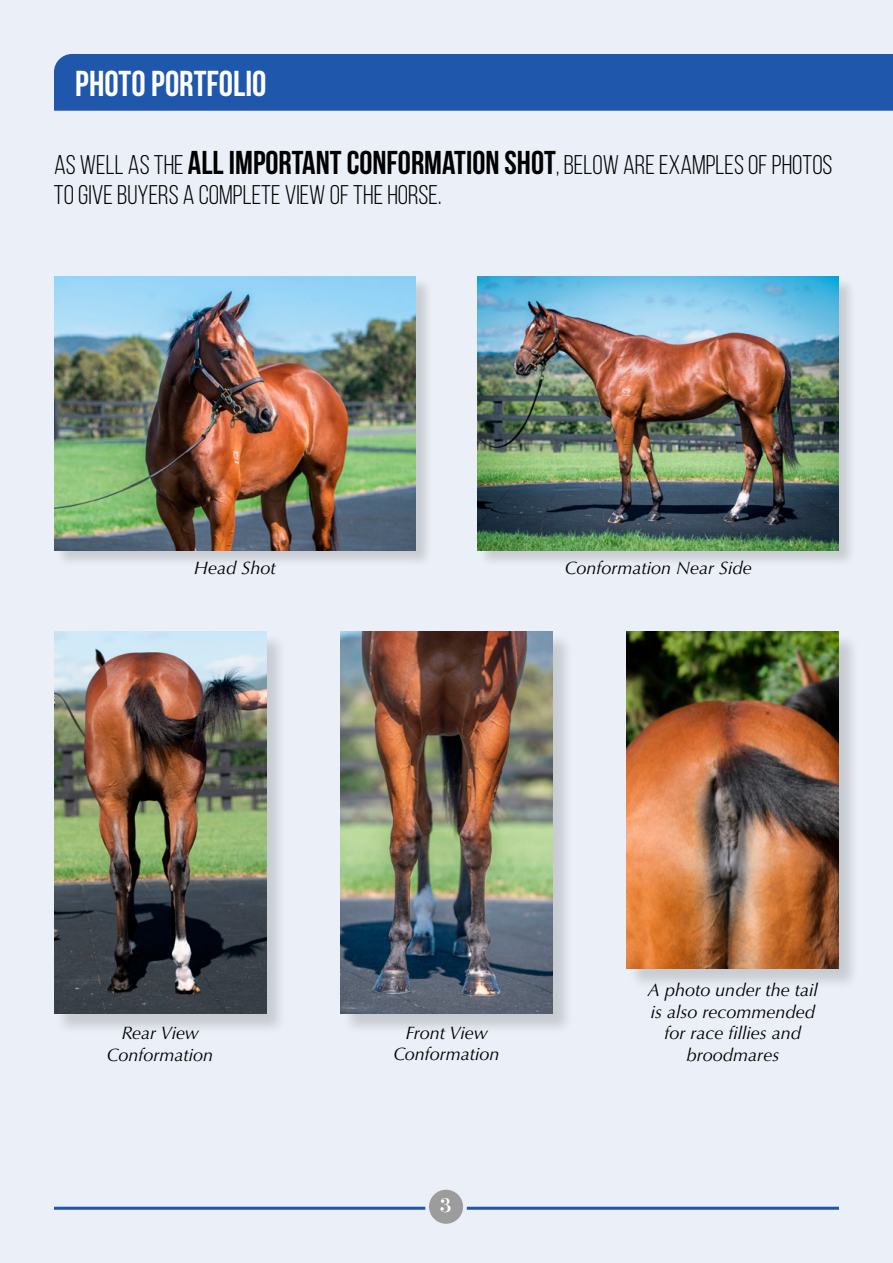
<style>
.page{position:relative;width:893px;height:1263px;background:#ebeff7}
.page>*{position:absolute;margin:0;border:0;box-sizing:border-box;transform-origin:0 0}
.t1{font:700 36px "Bebas Neue";color:#fff}
.t2{font:27px/30px "Bebas Neue";color:#000}
.t3{font:19.5px "Rachel";color:#fff}
.t4{font:italic 18px/21.6px "Optima";color:#000;text-align:center}
.s1{font-weight:700;font-size:33px}
</style>
<div class="page">
<div style="left:54px;top:54px;width:839px;height:57px;background:#1f57ac"></div>
<div style="left:54px;top:277px;width:379px;height:291px;background:#000;opacity:.15"></div>
<img style="left:54px;top:276px;width:361px;height:274px">
<div style="left:478px;top:277px;width:379px;height:291px;background:#000;opacity:.15"></div>
<img style="left:477px;top:276px;width:362px;height:274px">
<div style="left:55px;top:633px;width:232px;height:401px;background:#000;opacity:.15"></div>
<img style="left:54px;top:631px;width:212px;height:382px">
<div style="left:341px;top:633px;width:233px;height:401px;background:#000;opacity:.15"></div>
<img style="left:340px;top:631px;width:213px;height:382px">
<div style="left:628px;top:633px;width:232px;height:356px;background:#000;opacity:.15"></div>
<img style="left:627px;top:631px;width:212px;height:337px">
<hr style="left:54px;top:1207px;width:785px;height:3px;background:#1f57ac">
<div style="left:427px;top:1188px;width:38px;height:38px;background:#9c9c9d;border-radius:50%"></div>
<div style="left:425px;top:1186px;width:42px;height:41px;border:4px solid #ebeff7;border-radius:50%"></div>
<h1 class="t1" style="left:75px;top:64px;width:193px">PHOTO PORTFOLIO</h1>
<h2 class="t2" style="left:54px;top:149px;width:780px">AS WELL AS THE <span class="s1">ALL IMPORTANT CONFORMATION SHOT</span>, BELOW ARE EXAMPLES OF PHOTOS<br>TO GIVE BUYERS A COMPLETE VIEW OF THE HORSE.</h2>
<p class="t4" style="left:194px;top:557px;width:84px">Head Shot</p>
<p class="t4" style="left:565px;top:557px;width:188px">Conformation Near Side</p>
<p class="t4" style="left:107px;top:1022px;width:108px">Rear View<br>Conformation</p>
<p class="t4" style="left:393px;top:1022px;width:108px">Front View<br>Conformation</p>
<p class="t3" style="left:440px;top:1194px;width:13px">3</p>
<p class="t4" style="left:648px;top:979px;width:172px">A photo under the tail is also recommended for race fillies and broodmares</p>
</div>
